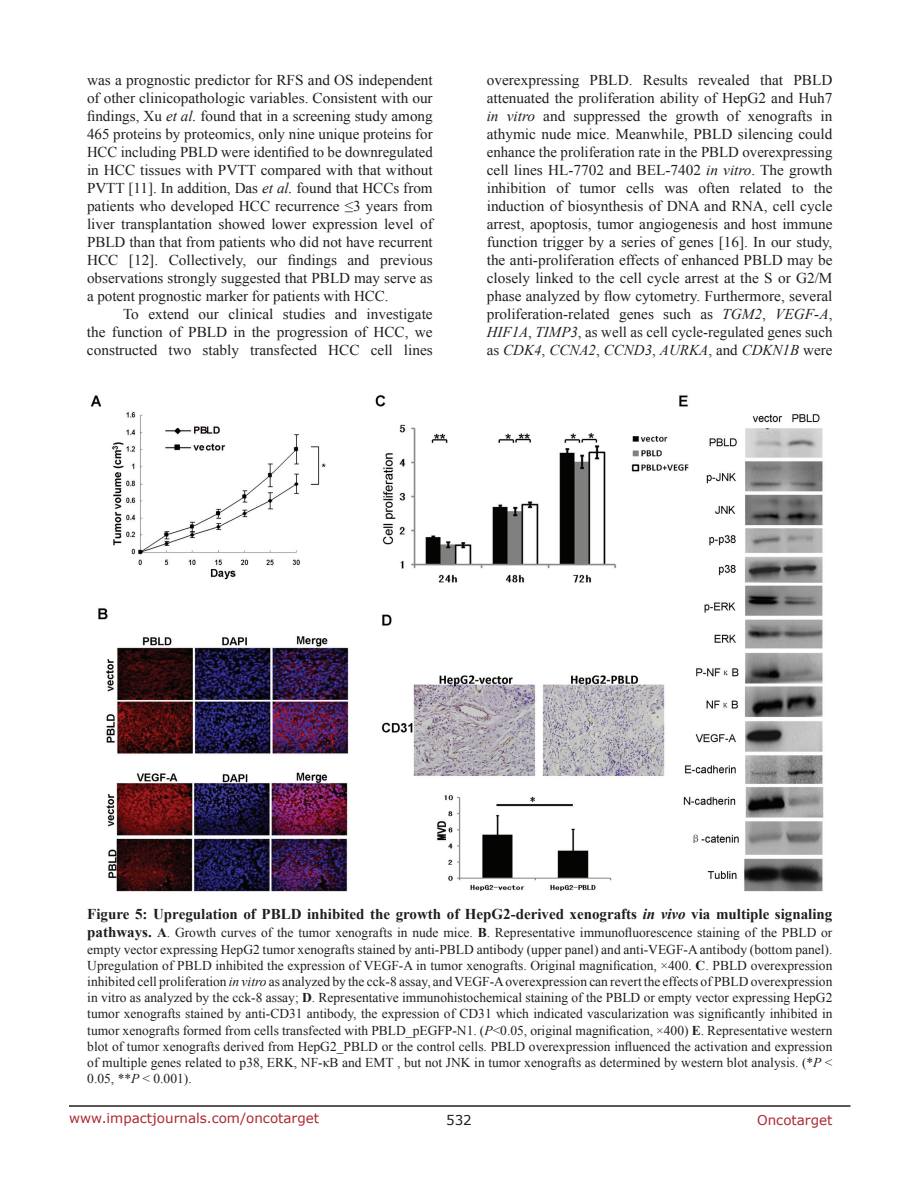
<style>
.page{position:relative;width:918px;height:1188px;background:#fff}
.page>*{position:absolute;margin:0;border:0;box-sizing:border-box;transform-origin:0 0}
.t1{font:15px/18px "Times New Roman";color:#201d20;text-align:justify}
.t2{font:700 15px "Times New Roman";color:#201d20}
.t3{font:13.5px/16.2px "Times New Roman";color:#201d20;text-align:justify}
.t4{font:13.5px "Verdana";color:#ac2830}
.t5{font:13.5px "Verdana";color:#201d20}
.s1{font-style:italic}
.s2{font-weight:700;font-size:15px}
.s3{font-weight:700}
</style>
<div class="page">
<hr style="left:69px;top:1105px;width:781px;height:2px;background:#231f20">
<img style="left:90px;top:395px;width:734px;height:497px">
<p class="t1" style="left:87px;top:71px;width:347px">was a prognostic predictor for RFS and OS independent of other clinicopathologic variables. Consistent with our findings, Xu <span class="s1">et al.</span> found that in a screening study among 465 proteins by proteomics, only nine unique proteins for HCC including PBLD were identified to be downregulated in HCC tissues with PVTT compared with that without PVTT [11]. In addition, Das <span class="s1">et al.</span> found that HCCs from patients who developed HCC recurrence ≤3 years from liver transplantation showed lower expression level of PBLD than that from patients who did not have recurrent HCC [12]. Collectively, our findings and previous observations strongly suggested that PBLD may serve as a potent prognostic marker for patients with HCC.</p>
<p class="t1" style="left:87px;top:305px;width:347px;text-indent:36px">To extend our clinical studies and investigate the function of PBLD in the progression of HCC, we constructed two stably transfected HCC cell lines</p>
<p class="t1" style="left:487px;top:71px;width:347px">overexpressing PBLD. Results revealed that PBLD attenuated the proliferation ability of HepG2 and Huh7 <span class="s1">in vitro</span> and suppressed the growth of xenografts in athymic nude mice. Meanwhile, PBLD silencing could enhance the proliferation rate in the PBLD overexpressing cell lines HL-7702 and BEL-7402 <span class="s1">in vitro</span>. The growth inhibition of tumor cells was often related to the induction of biosynthesis of DNA and RNA, cell cycle arrest, apoptosis, tumor angiogenesis and host immune function trigger by a series of genes [16]. In our study, the anti-proliferation effects of enhanced PBLD may be closely linked to the cell cycle arrest at the S or G2/M phase analyzed by flow cytometry. Furthermore, several proliferation-related genes such as <span class="s1">TGM2</span>, <span class="s1">VEGF-A</span>, <span class="s1">HIF1A</span>, <span class="s1">TIMP3</span>, as well as cell cycle-regulated genes such as <span class="s1">CDK4</span>, <span class="s1">CCNA2</span>, <span class="s1">CCND3</span>, <span class="s1">AURKA</span>, and <span class="s1">CDKN1B</span> were</p>
<p class="t2" style="left:87px;top:904px;width:195px">Figure 5: Upregulation of PBLD</p>
<p class="t2" style="left:307px;top:904px;width:527px">inhibited the growth of HepG2-derived xenografts <span class="s1">in vivo</span> via multiple signaling</p>
<p class="t3" style="left:87px;top:925px;width:747px"><span class="s2">pathways.</span> <span class="s3">A</span>. Growth curves of the tumor xenografts in nude mice. <span class="s3">B</span>. Representative immunofluorescence staining of the PBLD or empty vector expressing HepG2 tumor xenografts stained by anti-PBLD antibody (upper panel) and anti-VEGF-A antibody (bottom panel).<br>Upregulation of PBLD inhibited the expression of VEGF-A in tumor xenografts. Original magnification, ×400. <span class="s3">C</span>. PBLD overexpression inhibited cell proliferation <span class="s1">in vitro</span> as analyzed by the cck-8 assay, and VEGF-A overexpression can revert the effects of PBLD overexpression in vitro as analyzed by the cck-8 assay; <span class="s3">D</span>. Representative immunohistochemical staining of the PBLD or empty vector expressing HepG2 tumor xenografts stained by anti-CD31 antibody, the expression of CD31 which indicated vascularization was significantly inhibited in tumor xenografts formed from cells transfected with PBLD_pEGFP-N1. (<span class="s1">P</span>&lt;0.05, original magnification, ×400) <span class="s3">E</span>. Representative western blot of tumor xenografts derived from HepG2_PBLD or the control cells. PBLD overexpression influenced the activation and expression of multiple genes related to p38, ERK, NF-κB and EMT , but not JNK in tumor xenografts as determined by western blot analysis. (*<span class="s1">P</span> &lt; 0.05, **<span class="s1">P</span> &lt; 0.001).</p>
<p class="t4" style="left:69px;top:1109px;width:252px">www.impactjournals.com/oncotarget</p>
<p class="t5" style="left:446px;top:1111px;width:27px">532</p>
<p class="t4" style="left:757px;top:1111px;width:77px">Oncotarget</p>
</div>
